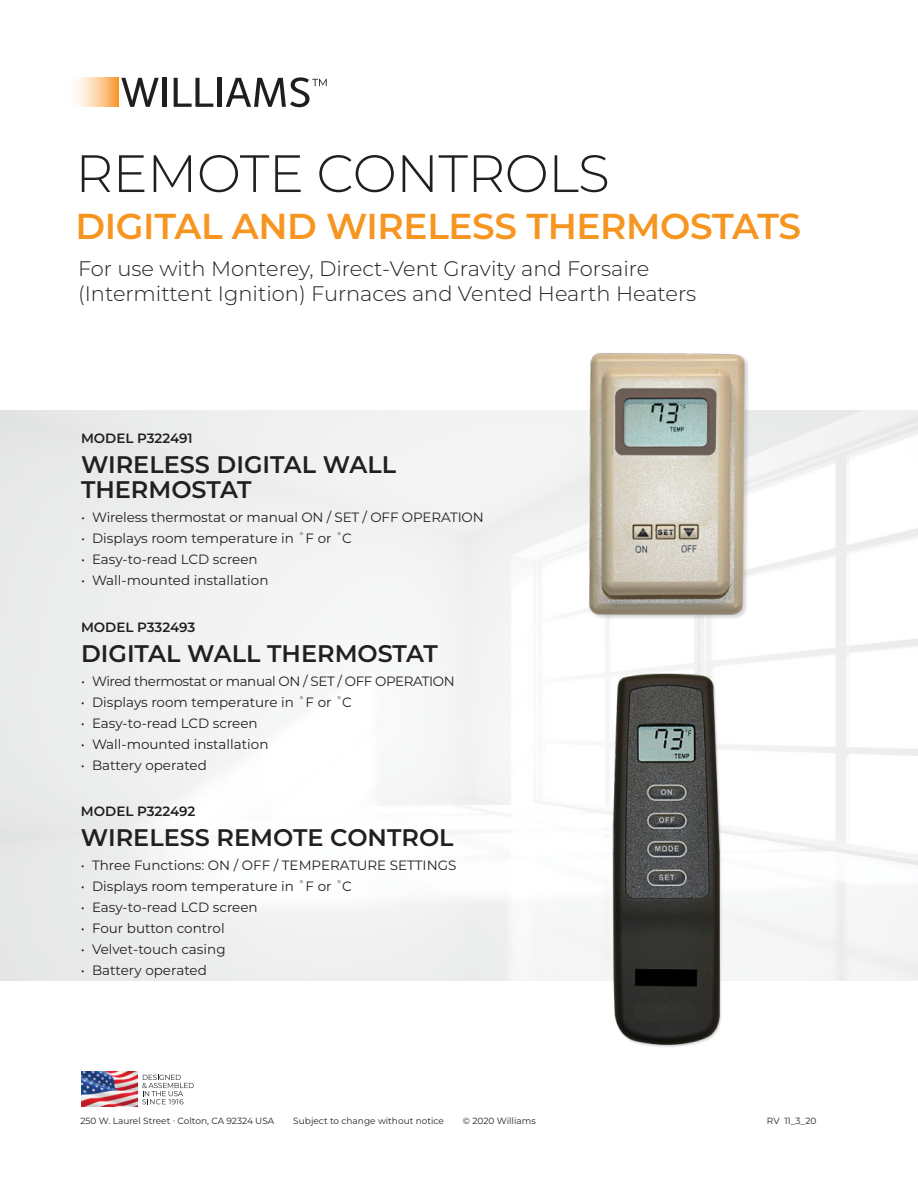
<style>
.page{position:relative;width:918px;height:1188px;background:#fff}
.page>*{position:absolute;margin:0;border:0;box-sizing:border-box;transform-origin:0 0}
.t1{font:300 52.5px "Montserrat";letter-spacing:-.01em;color:#231f20}
.t2{font:600 36px "Montserrat";letter-spacing:-.01em;color:#f79521}
.t3{font:600 24px/25.5px "Montserrat";color:#231f20}
.t4{font:300 21px/25.2px "Montserrat";color:#231f20}
.t5{font:13.5px "Montserrat";color:#231f20}
.t6{font:13.5px "Montserrat";letter-spacing:-.03em;color:#231f20}
.t7{font:600 13.5px "Montserrat";letter-spacing:-.005em;color:#231f20}
.t8{font:9px "Montserrat";color:#231f20}
.s1{font-weight:300}
</style>
<div class="page">
<svg style="left:121px;top:78px;width:38px;height:29px"></svg>
<hr style="left:163px;top:78px;width:4px;height:29px;background:#201d1e">
<svg style="left:174px;top:78px;width:39px;height:29px"></svg>
<hr style="left:218px;top:78px;width:4px;height:29px;background:#201d1e">
<img style="left:77px;top:78px;width:41px;height:29px">
<svg style="left:226px;top:77px;width:101px;height:30px"></svg>
<img style="left:82px;top:1072px;width:56px;height:34px">
<svg style="left:142px;top:1075px;width:52px;height:29px"></svg>
<img style="left:594px;top:658px;width:146px;height:389px">
<img style="left:571px;top:353px;width:191px;height:281px">
<h1 class="t1" style="left:75px;top:150px;width:536px">REMOTE CONTROLS</h1>
<h2 class="t2" style="left:75px;top:205px;width:727px">DIGITAL AND WIRELESS THERMOSTATS</h2>
<h3 class="t4" style="left:78px;top:257px;width:620px">For use with Monterey, Direct-Vent Gravity and Forsaire (Intermittent Ignition) Furnaces and Vented Hearth Heaters</h3>
<p class="t7" style="left:81px;top:430px;width:113px">MODEL P322491</p>
<h3 class="t3" style="left:81px;top:452px;width:317px">WIRELESS DIGITAL WALL<br>THERMOSTAT</h3>
<p class="t5" style="left:81px;top:511px;width:404px">• Wireless thermostat or manual ON / SET / OFF OPERATION</p>
<p class="t5" style="left:81px;top:532px;width:272px">• Displays room temperature in <span class="s1">˚</span>F or <span class="s1">˚</span>C</p>
<p class="t5" style="left:81px;top:553px;width:178px">• Easy-to-read LCD screen</p>
<p class="t5" style="left:81px;top:574px;width:189px">• Wall-mounted installation</p>
<p class="t7" style="left:81px;top:619px;width:116px">MODEL P332493</p>
<h3 class="t3" style="left:81px;top:641px;width:358px">DIGITAL WALL THERMOSTAT</h3>
<p class="t6" style="left:81px;top:674px;width:375px">• Wired thermostat or manual ON / SET / OFF OPERATION</p>
<p class="t5" style="left:81px;top:695px;width:272px">• Displays room temperature in <span class="s1">˚</span>F or <span class="s1">˚</span>C</p>
<p class="t5" style="left:81px;top:716px;width:178px">• Easy-to-read LCD screen</p>
<p class="t5" style="left:81px;top:737px;width:189px">• Wall-mounted installation</p>
<p class="t5" style="left:81px;top:758px;width:127px">• Battery operated</p>
<p class="t7" style="left:81px;top:804px;width:116px">MODEL P322492</p>
<h3 class="t3" style="left:81px;top:825px;width:374px">WIRELESS REMOTE CONTROL</h3>
<p class="t5" style="left:81px;top:859px;width:377px">• Three Functions: ON / OFF / TEMPERATURE SETTINGS</p>
<p class="t5" style="left:81px;top:880px;width:272px">• Displays room temperature in <span class="s1">˚</span>F or <span class="s1">˚</span>C</p>
<p class="t5" style="left:81px;top:901px;width:178px">• Easy-to-read LCD screen</p>
<p class="t5" style="left:81px;top:922px;width:145px">• Four button control</p>
<p class="t5" style="left:81px;top:943px;width:146px">• Velvet-touch casing</p>
<p class="t5" style="left:81px;top:964px;width:127px">• Battery operated</p>
<p class="t8" style="left:80px;top:1117px;width:196px">250 W. Laurel Street · Colton, CA 92324 USA</p>
<p class="t8" style="left:293px;top:1117px;width:152px">Subject to change without notice</p>
<p class="t8" style="left:463px;top:1117px;width:74px">© 2020 Williams</p>
<p class="t8" style="left:767px;top:1117px;width:51px">RV 11_3_20</p>
</div>
